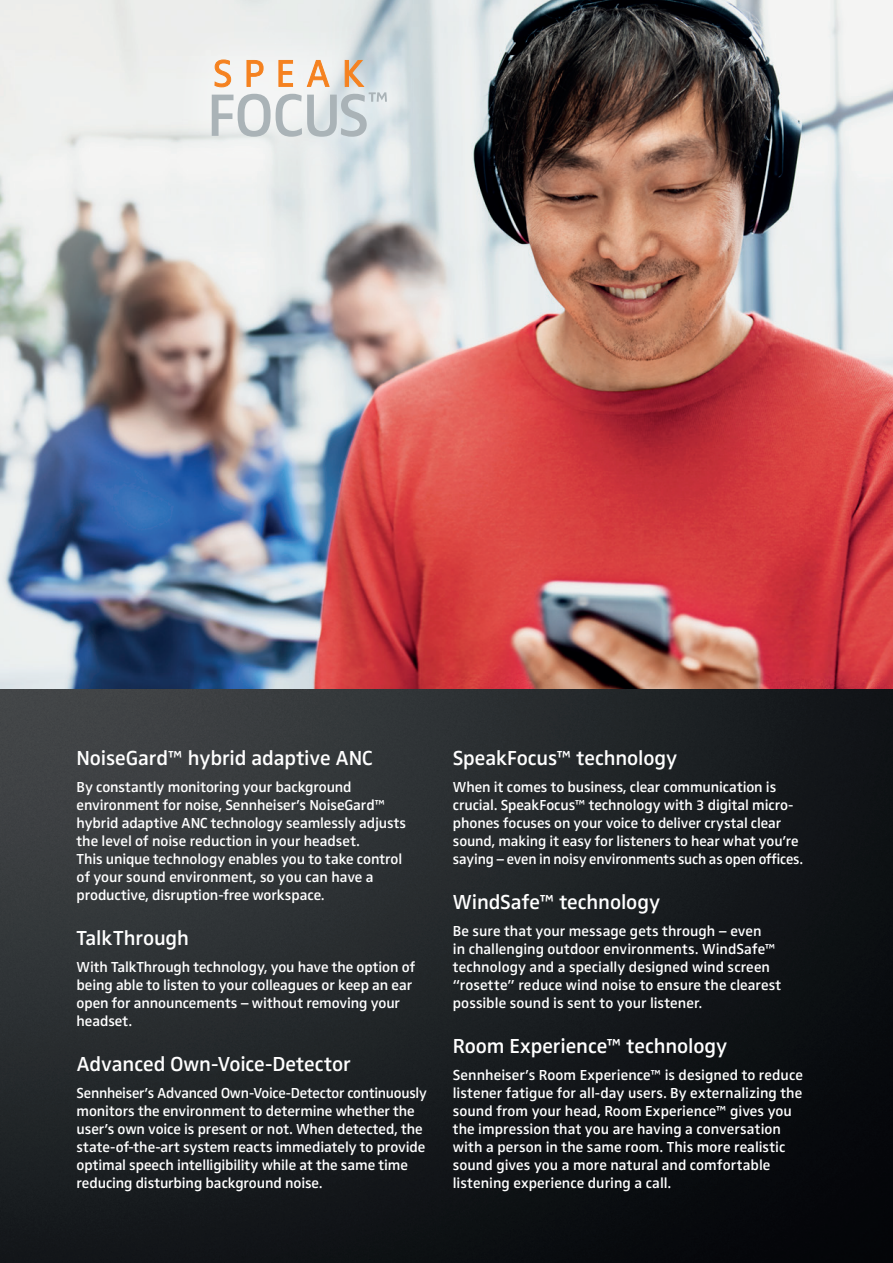
<style>
.page{position:relative;width:893px;height:1263px;background:#fff}
.page>*{position:absolute;margin:0;border:0;box-sizing:border-box;transform-origin:0 0}
.t1{font:600 21px "Sennheiser";letter-spacing:-.005em;color:#fff}
.t2{font:600 15px/18px "Sennheiser";letter-spacing:-.005em;color:#fff}
.t3{font:600 14.85px/18px "Sennheiser";letter-spacing:-.01em;color:#fff}
.s1{font-size:15px}
</style>
<div class="page">
<img style="left:0;top:689px;width:893px;height:574px">
<img style="left:0;top:0;width:893px;height:689px">
<div style="left:166px;top:15px;width:265px;height:167px;background:#fff;opacity:.4"></div>
<svg style="left:212px;top:60px;width:175px;height:77px"></svg>
<h1 class="t1" style="left:77px;top:746px;width:297px">NoiseGard™ hybrid adaptive ANC</h1>
<p class="t2" style="left:77px;top:778px;width:331px">By constantly monitoring your background environment for noise, Sennheiser’s NoiseGard™ hybrid adaptive ANC technology seamlessly adjusts the level of noise reduction in your headset.<br>This unique technology enables you to take control of your sound environment, so you can have a productive, disruption-free workspace.</p>
<h1 class="t1" style="left:77px;top:926px;width:114px">TalkThrough</h1>
<p class="t2" style="left:77px;top:958px;width:340px">With TalkThrough technology, you have the option of being able to listen to your colleagues or keep an ear open for announcements – without removing your headset.</p>
<h1 class="t1" style="left:77px;top:1052px;width:276px">Advanced Own-Voice-Detector</h1>
<p class="t2" style="left:77px;top:1084px;width:352px">Sennheiser’s Advanced Own-Voice-Detector continuously monitors the environment to determine whether the user’s own voice is present or not. When detected, the state-of-the-art system reacts immediately to provide optimal speech intelligibility while at the same time reducing disturbing background noise.</p>
<h1 class="t1" style="left:453px;top:746px;width:226px">SpeakFocus™ technology</h1>
<p class="t2" style="left:453px;top:778px;width:341px">When it comes to business, clear communication is crucial. SpeakFocus™ technology with 3 digital micro-</p>
<p class="t3" style="left:453px;top:814px;width:352px"><span class="s1">phones</span> focuses on your voice to deliver crystal clear sound, making it easy for listeners to hear what you’re saying – even in noisy environments such as open offices.</p>
<h1 class="t1" style="left:453px;top:890px;width:209px">WindSafe™ technology</h1>
<p class="t2" style="left:453px;top:922px;width:330px">Be sure that your message gets through – even<br>in challenging outdoor environments. WindSafe™ technology and a specially designed wind screen “rosette” reduce wind noise to ensure the clearest possible sound is sent to your listener.</p>
<h1 class="t1" style="left:453px;top:1034px;width:276px">Room Experience™ technology</h1>
<p class="t2" style="left:453px;top:1066px;width:352px">Sennheiser’s Room Experience™ is designed to reduce listener fatigue for all-day users. By externalizing the sound from your head, Room Experience™ gives you the impression that you are having a conversation with a person in the same room. This more realistic sound gives you a more natural and comfortable listening experience during a call.</p>
</div>
